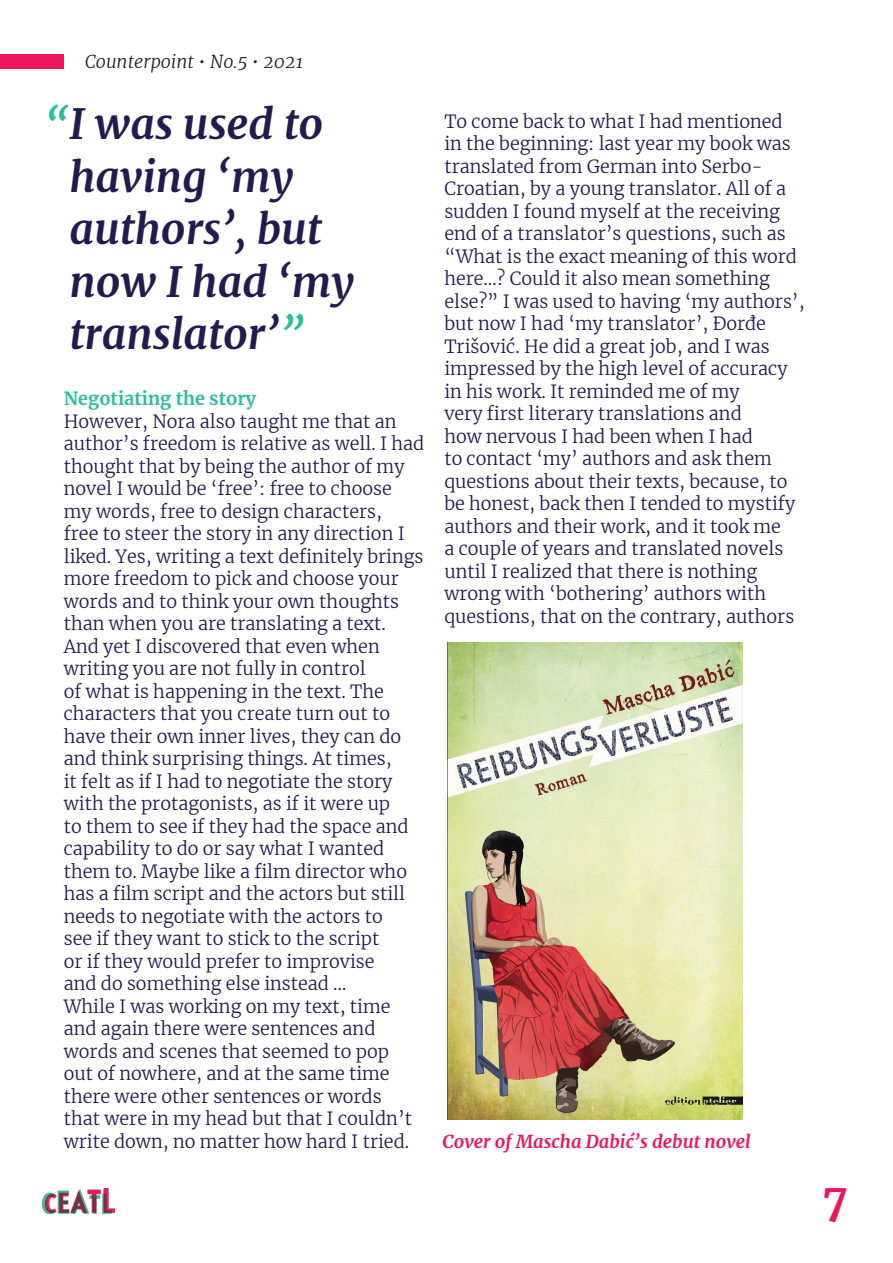
<style>
.page{position:relative;width:893px;height:1263px;background:#fff}
.page>*{position:absolute;margin:0;border:0;box-sizing:border-box;transform-origin:0 0}
.t1{font:italic 700 42px/52.5px "Merriweather";color:#211c50}
.folionumber{font:700 42px "Merriweather";color:#ed165c}
.smallbody{font:300 18px/22.5px "Merriweather";color:#211c50}
.smallbody-2{font:italic 700 18px "Merriweather";color:#ed165c}
.t2{font:italic 300 18px "Merriweather";color:#231f20}
.smallbody-3{font:700 18px "Merriweather";color:#2dbc9e}
.s1{color:#2dbc9e}
</style>
<div class="page">
<div style="left:0;top:54px;width:63px;height:14px;background:#ed165c"></div>
<img style="left:43px;top:1189px;width:71px;height:25px">
<img style="left:447px;top:642px;width:296px;height:477px">
<p class="t2" style="left:85px;top:48px;width:220px">Counterpoint • No.5 • 2021</p>
<h2 class="t1" style="left:69px;top:96px;width:286px;text-indent:-24px"><span class="s1">“</span>I was used to having ‘my authors’, but now I had ‘my translator’<span class="s1">”</span></h2>
<p class="smallbody-3" style="left:64px;top:386px;width:194px">Negotiating the story</p>
<p class="smallbody" style="left:64px;top:409px;width:362px">However, Nora also taught me that an author’s freedom is relative as well. I had thought that by being the author of my novel I would be ‘free’: free to choose<br>my words, free to design characters,<br>free to steer the story in any direction I liked. Yes, writing a text definitely brings more freedom to pick and choose your words and to think your own thoughts than when you are translating a text.<br>And yet I discovered that even when writing you are not fully in control<br>of what is happening in the text. The characters that you create turn out to have their own inner lives, they can do and think surprising things. At times,<br>it felt as if I had to negotiate the story with the protagonists, as if it were up<br>to them to see if they had the space and capability to do or say what I wanted them to. Maybe like a film director who has a film script and the actors but still needs to negotiate with the actors to<br>see if they want to stick to the script<br>or if they would prefer to improvise<br>and do something else instead …</p>
<p class="smallbody" style="left:64px;top:994px;width:350px">While I was working on my text, time and again there were sentences and words and scenes that seemed to pop out of nowhere, and at the same time there were other sentences or words that were in my head but that I couldn’t write down, no matter how hard I tried.</p>
<p class="smallbody" style="left:444px;top:109px;width:362px">To come back to what I had mentioned in the beginning: last year my book was translated from German into Serbo-Croatian, by a young translator. All of a sudden I found myself at the receiving end of a translator’s questions, such as “What is the exact meaning of this word here…? Could it also mean something else?” I was used to having ‘my authors’, but now I had ‘my translator’, Đorđe Trišović. He did a great job, and I was impressed by the high level of accuracy in his work. It reminded me of my<br>very first literary translations and<br>how nervous I had been when I had<br>to contact ‘my’ authors and ask them questions about their texts, because, to be honest, back then I tended to mystify authors and their work, and it took me<br>a couple of years and translated novels until I realized that there is nothing wrong with ‘bothering’ authors with questions, that on the contrary, authors</p>
<p class="smallbody-2" style="left:443px;top:1129px;width:310px">Cover of Mascha Dabić’s debut novel</p>
<p class="folionumber" style="left:823px;top:1171px;width:26px">7</p>
</div>
